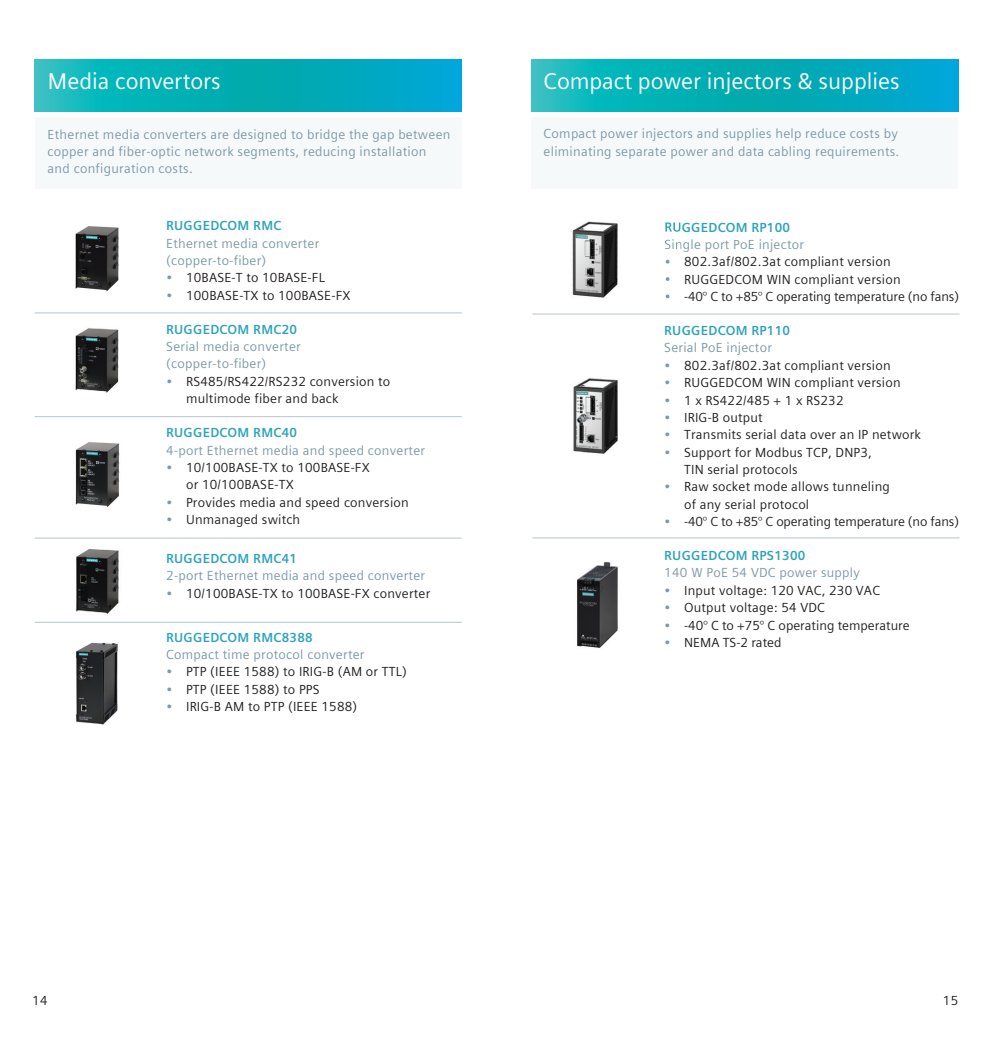
<style>
.page{position:relative;width:993px;height:1042px;background:#fff}
.page>*{position:absolute;margin:0;border:0;box-sizing:border-box;transform-origin:0 0}
.t1{font:22.75px "Siemens Sans";color:#fff}
.t2{font:13.12px/17.3px "Siemens Sans Global";letter-spacing:.015em;color:#231f20}
.t3{font:13.12px/17.3px "Siemens Sans Global";letter-spacing:.02em;color:#7b99a9}
.t4{font:700 13.12px "Siemens Sans";letter-spacing:.02em;color:#2da3bb}
.t5{font:13.12px "Siemens Sans Global";letter-spacing:-.01em;color:#231f20}
.t6{font:13.12px "Siemens Sans";color:#231f20}
.s1{color:#7b99a9}
</style>
<div class="page">
<div style="left:531px;top:117px;width:426px;height:72px;background:#f6f9fa"></div>
<svg style="left:531px;top:60px;width:426px;height:52px;background:#05aebb"></svg>
<div style="left:35px;top:117px;width:426px;height:72px;background:#f6f9fa"></div>
<svg style="left:35px;top:60px;width:426px;height:52px;background:#05aebb"></svg>
<hr style="left:35px;top:312px;width:426px;height:1px;background:#b8c4cc">
<hr style="left:35px;top:622px;width:426px;height:1px;background:#b8c4cc">
<hr style="left:35px;top:416px;width:426px;height:1px;background:#b8c4cc">
<hr style="left:35px;top:538px;width:426px;height:1px;background:#b8c4cc">
<img style="left:75px;top:226px;width:44px;height:66px">
<img style="left:75px;top:328px;width:44px;height:65px">
<img style="left:75px;top:442px;width:45px;height:65px">
<img style="left:76px;top:549px;width:43px;height:65px">
<img style="left:75px;top:642px;width:43px;height:83px">
<img style="left:577px;top:562px;width:41px;height:86px">
<hr style="left:532px;top:314px;width:427px;height:1px;background:#b8c4cc">
<hr style="left:532px;top:537px;width:427px;height:1px;background:#b8c4cc">
<img style="left:573px;top:378px;width:45px;height:76px">
<img style="left:572px;top:221px;width:96px;height:77px">
<img style="left:665px;top:222px;width:15px;height:10px">
<img style="left:664px;top:239px;width:16px;height:13px">
<svg style="left:665px;top:260px;width:5px;height:6px"></svg>
<svg style="left:665px;top:277px;width:5px;height:7px"></svg>
<svg style="left:665px;top:294px;width:5px;height:5px"></svg>
<h1 class="t1" style="left:48px;top:69px;width:174px">Media convertors</h1>
<h1 class="t1" style="left:543px;top:69px;width:357px">Compact power injectors &amp; supplies</h1>
<p class="t3" style="left:48px;top:125px;width:404px">Ethernet media converters are designed to bridge the gap between copper and fiber-optic network segments, reducing installation and configuration costs.</p>
<p class="t3" style="left:543px;top:125px;width:357px">Compact power injectors and supplies help reduce costs by eliminating separate power and data cabling requirements.</p>
<p class="t4" style="left:166px;top:218px;width:117px">RUGGEDCOM RMC</p>
<p class="t3" style="left:166px;top:234px;width:155px">Ethernet media converter (copper-to-fiber)</p>
<p class="t2" style="left:166px;top:269px;width:160px"><span class="s1">•</span> 10BASE-T to 10BASE-FL</p>
<p class="t2" style="left:166px;top:287px;width:186px"><span class="s1">•</span> 100BASE-TX to 100BASE-FX</p>
<p class="t4" style="left:166px;top:322px;width:132px">RUGGEDCOM RMC20</p>
<p class="t3" style="left:166px;top:338px;width:136px">Serial media converter (copper-to-fiber)</p>
<p class="t2" style="left:186px;top:373px;width:205px;text-indent:-20px"><span class="s1">•</span> RS485/RS422/RS232 conversion to multimode fiber and back</p>
<p class="t4" style="left:166px;top:425px;width:132px">RUGGEDCOM RMC40</p>
<p class="t3" style="left:166px;top:441px;width:260px">4-port Ethernet media and speed converter</p>
<p class="t2" style="left:186px;top:459px;width:185px;text-indent:-20px"><span class="s1">•</span> 10/100BASE-TX to 100BASE-FX or 10/100BASE-TX</p>
<p class="t2" style="left:166px;top:493px;width:244px"><span class="s1">•</span> Provides media and speed conversion</p>
<p class="t2" style="left:166px;top:511px;width:135px"><span class="s1">•</span> Unmanaged switch</p>
<p class="t4" style="left:166px;top:551px;width:132px">RUGGEDCOM RMC41</p>
<p class="t3" style="left:166px;top:567px;width:260px">2-port Ethernet media and speed converter</p>
<p class="t2" style="left:166px;top:584px;width:265px"><span class="s1">•</span> 10/100BASE-TX to 100BASE-FX converter</p>
<p class="t4" style="left:166px;top:629px;width:148px">RUGGEDCOM RMC8388</p>
<p class="t3" style="left:166px;top:646px;width:200px">Compact time protocol converter</p>
<p class="t2" style="left:166px;top:663px;width:242px"><span class="s1">•</span> PTP (IEEE 1588) to IRIG-B (AM or TTL)</p>
<p class="t2" style="left:166px;top:680px;width:155px"><span class="s1">•</span> PTP (IEEE 1588) to PPS</p>
<p class="t2" style="left:166px;top:698px;width:192px"><span class="s1">•</span> IRIG-B AM to PTP (IEEE 1588)</p>
<p class="t4" style="left:664px;top:220px;width:127px">RUGGEDCOM RP100</p>
<p class="t3" style="left:664px;top:236px;width:141px">Single port PoE injector</p>
<p class="t2" style="left:664px;top:253px;width:228px"><span class="s1">•</span> 802.3af/802.3at compliant version</p>
<p class="t2" style="left:664px;top:270px;width:238px"><span class="s1">•</span> RUGGEDCOM WIN compliant version</p>
<p class="t5" style="left:664px;top:286px;width:296px"><span class="s1">•</span> -40° C to +85° C operating temperature (no fans)</p>
<p class="t4" style="left:664px;top:323px;width:127px">RUGGEDCOM RP110</p>
<p class="t3" style="left:664px;top:339px;width:109px">Serial PoE injector</p>
<p class="t2" style="left:664px;top:357px;width:228px"><span class="s1">•</span> 802.3af/802.3at compliant version</p>
<p class="t2" style="left:664px;top:374px;width:238px"><span class="s1">•</span> RUGGEDCOM WIN compliant version</p>
<p class="t2" style="left:664px;top:391px;width:181px"><span class="s1">•</span> 1 x RS422/485 + 1 x RS232</p>
<p class="t2" style="left:664px;top:409px;width:100px"><span class="s1">•</span> IRIG-B output</p>
<p class="t2" style="left:664px;top:426px;width:258px"><span class="s1">•</span> Transmits serial data over an IP network</p>
<p class="t2" style="left:684px;top:443px;width:189px;text-indent:-20px"><span class="s1">•</span> Support for Modbus TCP, DNP3,<br>TIN serial protocols</p>
<p class="t2" style="left:684px;top:478px;width:207px;text-indent:-20px"><span class="s1">•</span> Raw socket mode allows tunneling of any serial protocol</p>
<p class="t5" style="left:664px;top:511px;width:296px"><span class="s1">•</span> -40° C to +85° C operating temperature (no fans)</p>
<p class="t4" style="left:664px;top:548px;width:143px">RUGGEDCOM RPS1300</p>
<p class="t3" style="left:664px;top:564px;width:197px">140 W PoE 54 VDC power supply</p>
<p class="t2" style="left:664px;top:582px;width:217px"><span class="s1">•</span> Input voltage: 120 VAC, 230 VAC</p>
<p class="t2" style="left:664px;top:599px;width:162px"><span class="s1">•</span> Output voltage: 54 VDC</p>
<p class="t2" style="left:664px;top:616px;width:247px"><span class="s1">•</span> -40° C to +75° C operating temperature</p>
<p class="t2" style="left:664px;top:634px;width:119px"><span class="s1">•</span> NEMA TS-2 rated</p>
<p class="t6" style="left:32px;top:993px;width:17px">14</p>
<p class="t6" style="left:942px;top:993px;width:17px">15</p>
</div>
